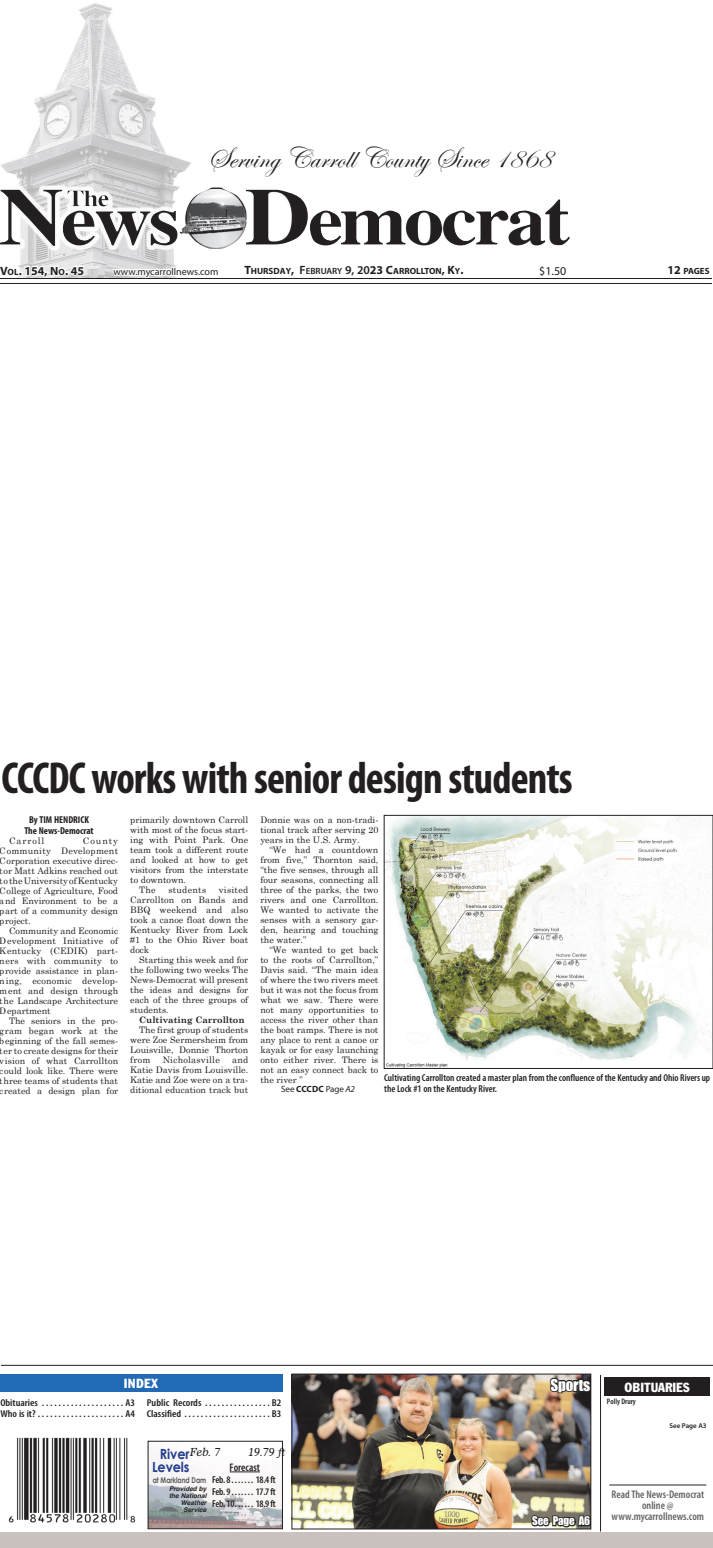
<style>
.page{position:relative;width:713px;height:1548px;background:#fff}
.page>*{position:absolute;margin:0;border:0;box-sizing:border-box;transform-origin:0 0}
.t1{font:700 condensed 45px "Myriad Pro";letter-spacing:-.02em;color:#231f20;scale:.95 1}
.t2{font:30px "Edwardian Script ITC";color:#231f20}
.t3{font:15px "Impact";letter-spacing:-.01em;color:#fff}
.t4{font:700 14px/13px "Century Gothic";letter-spacing:-.01em;color:#253f8e;text-align:center;scale:.92 1}
.t5{font:condensed 13px "Franklin Gothic BT";color:#fff}
.t6{font:700 12px "Myriad Pro";color:#231f20}
.t7{font:12px "Myriad Pro";color:#231f20}
.t8{font:600 condensed 11px/11px "Myriad Pro";color:#636366;text-align:center}
.t9{font:11px "Dutch 811 BT Italic D";letter-spacing:-.02em;color:#231f20}
.t10{font:11px "Impact";letter-spacing:-.01em;color:#fff}
.t11{font:600 condensed 11px "Myriad Pro";color:#231f20}
.t12{font:600 condensed 10px/12.2px "Myriad Pro";color:#231f20;text-align:justify}
.t13{font:600 condensed 10px/11px "Myriad Pro";color:#231f20;scale:1.11 1}
.t14{font:700 condensed 10px/11px "Myriad Pro";color:#231f20;text-align:center}
.t15{font:10px "Myriad Pro";color:#231f20}
.t16{font:9px/10px "Century Schoolbook";color:#231f20;text-align:justify}
.t17{font:700 9px "Myriad Pro";color:#231f20}
.t18{font:9px "Century Schoolbook";letter-spacing:.03em;color:#231f20}
.t19{font:700 9px "Century Schoolbook";color:#231f20}
.t20{font:9px "Myriad Pro";letter-spacing:-.01em;color:#231f20}
.t21{font:9px "Century Schoolbook";letter-spacing:.105em;color:#231f20}
.t22{font:700 8px "Century Gothic";letter-spacing:-.01em;color:#57585a;scale:.8 1}
.t23{font:600 condensed 8px "Myriad Pro";color:#231f20}
.t24{font:600 7px "Myriad Pro";color:#231f20}
.t25{font:italic 700 6.5px/7px "Helvetica";color:#231f20;text-align:right}
.s1{font-style:inherit}
.s2{font-size:9px}
.s3{font-size:12px}
.s4{font-weight:600;font-size:12px}
.s5{font-weight:600}
.s6{font-weight:700}
.s7{font-style:italic}
</style>
<div class="page">
<img style="left:293px;top:1376px;width:295px;height:151px">
<div style="left:291px;top:1374px;width:299px;height:155px;border:1px solid #231f20"></div>
<img style="left:150px;top:1457px;width:130px;height:70px">
<div style="left:148px;top:1441px;width:134px;height:88px;border:1px solid #231f20"></div>
<div style="left:0;top:1540px;width:712px;height:8px;background:#cac2bf"></div>
<div style="left:0;top:1533px;width:712px;height:7px;background:#cac2bf"></div>
<div style="left:0;top:1374px;width:283px;height:18px;background:#226ab4"></div>
<hr style="left:609px;top:1485px;width:96px;height:1px;background:#231f20">
<hr style="left:229px;top:1472px;width:31px;height:1px;background:#231f20">
<hr style="left:599px;top:1375px;width:1px;height:156px;background:#231f20">
<hr style="left:1px;top:1365px;width:711px;height:1px;background:#231f20">
<svg style="left:529px;top:1500px;width:63px;height:29px"></svg>
<svg style="left:548px;top:1376px;width:44px;height:18px"></svg>
<img style="left:8px;top:1437px;width:128px;height:86px">
<img style="left:1px;top:3px;width:190px;height:275px">
<svg style="left:1px;top:264px;width:84px;height:14px"></svg>
<hr style="left:0;top:278px;width:711px;height:1px;background:#231f20">
<hr style="left:0;top:283px;width:711px;height:1px;background:#231f20">
<svg style="left:111px;top:267px;width:80px;height:11px"></svg>
<div style="left:0;top:183px;width:574px;height:71px;background:#fff;opacity:.9"></div>
<img style="left:0;top:188px;width:569px;height:61px">
<div style="left:604px;top:1377px;width:105px;height:19px;background:#231f20"></div>
<img style="left:385px;top:817px;width:325px;height:250px">
<div style="left:383px;top:815px;width:329px;height:254px;border:1px solid #231f20"></div>
<h2 class="t2" style="left:207px;top:146px;width:344px">Serving Carroll County Since 1868</h2>
<h3 class="t6" style="left:0;top:266px;width:86px"><span class="s1">V</span><span class="s2">OL</span>. 154, <span class="s1">N</span><span class="s2">O</span>. 45</h3>
<p class="t15" style="left:113px;top:267px;width:106px">www.mycarrollnews.com</p>
<p class="t17" style="left:244px;top:267px;width:220px"><span class="s3">T</span>HURSDAY<span class="s3">,</span> <span class="s4">F</span><span class="s5">EBRUARY</span> <span class="s4">9, 20</span><span class="s3">23 C</span>ARROLLTON<span class="s3">, K</span>Y<span class="s3">.</span></p>
<h3 class="t7" style="left:539px;top:266px;width:29px">$1.50</h3>
<p class="t17" style="left:667px;top:268px;width:44px"><span class="s3">12</span> PAGES</p>
<h1 class="t1" style="left:2px;top:762px;width:602px">CCCDC works with senior design students</h1>
<p class="t14" style="left:24px;top:815px;width:71px">By TIM HENDRICK<br>The News-Democrat</p>
<p class="t21" style="left:9px;top:837px;width:37px">Carroll</p>
<p class="t16" style="left:130px;top:816px;width:120px">primarily downtown Carroll</p>
<p class="t16" style="left:130px;top:826px;width:120px">with most of the focus start-</p>
<p class="t16" style="left:130px;top:836px;width:120px">ing with Point Park. One</p>
<p class="t16" style="left:130px;top:846px;width:119px">team took a different route</p>
<p class="t16" style="left:130px;top:856px;width:120px">and looked at how to get</p>
<p class="t16" style="left:130px;top:866px;width:120px">visitors from the interstate</p>
<p class="t16" style="left:130px;top:876px;width:57px">to downtown.</p>
<p class="t16" style="left:139px;top:886px;width:18px">The</p>
<p class="t18" style="left:168px;top:886px;width:39px">students</p>
<p class="t16" style="left:260px;top:816px;width:120px">Donnie was on a non-tradi&shy;tional track after serving 20 years in the U.S. Army.</p>
<p class="t16" style="left:260px;top:846px;width:120px;text-indent:9px">“We had a countdown from five,” Thornton said, “the five senses, through all four seasons, connecting all three of the parks, the two rivers and one Carrollton.<br>We wanted to activate the senses with a sensory gar&shy;den, hearing and touching the water.”</p>
<p class="t16" style="left:260px;top:946px;width:120px;text-indent:9px">“We wanted to get back to the roots of Carrollton,” Davis said. “The main idea of where the two rivers meet but it was not the focus from what we saw. There were not many opportunities to access the river other than the boat ramps. There is not any place to rent a canoe or kayak or for easy launching onto either river. There is not an easy connect back to the river ”</p>
<p class="t20" style="left:281px;top:1086px;width:75px">See <span class="s6">CCCDC</span> Page <span class="s7">A2</span></p>
<p class="t16" style="left:0;top:837px;width:120px;text-indent:83px">County Community Development Corporation executive direc&shy;tor Matt Adkins reached out to the University of Kentucky College of Agriculture, Food and Environment to be a part of a community design project.</p>
<p class="t16" style="left:0;top:927px;width:120px;text-indent:9px">Community and Economic Development Initiative of Kentucky (CEDIK) part&shy;ners with community to provide assistance in plan&shy;ning, economic develop&shy;ment and design through the Landscape Architecture Department</p>
<p class="t16" style="left:0;top:1017px;width:120px;text-indent:9px">The seniors in the pro&shy;gram began work at the beginning of the fall semes&shy;ter to create designs for their vision of what Carrollton could look like. There were three teams of students that created a design plan for</p>
<p class="t16" style="left:130px;top:886px;width:120px;text-indent:89px">visited Carrollton on Bands and BBQ weekend and also took a canoe float down the Kentucky River from Lock #1 to the Ohio River boat dock</p>
<p class="t16" style="left:130px;top:956px;width:120px;text-indent:9px">Starting this week and for the following two weeks The News-Democrat will present the ideas and designs for each of the three groups of students.</p>
<p class="t19" style="left:139px;top:1016px;width:107px">Cultivating Carrollton</p>
<p class="t16" style="left:130px;top:1026px;width:120px;text-indent:9px">The first group of students were Zoe Sermersheim from Louisville, Donnie Thorton from</p>
<p class="t16" style="left:130px;top:1056px;width:120px;text-indent:102px">and Katie Davis from Louisville.<br>Katie and Zoe were on a tra&shy;ditional education track but</p>
<p class="t18" style="left:163px;top:1056px;width:59px">Nicholasville</p>
<p class="t12" style="left:384px;top:1073px;width:327px;line-height:11px">Cultivating Carrollton created a master plan from the confluence of the Kentucky and Ohio Rivers up the Lock #1 on the Kentucky River.</p>
<h3 class="t3" style="left:550px;top:1379px;width:41px">Sports</h3>
<h3 class="t5" style="left:124px;top:1376px;width:35px">INDEX</h3>
<h3 class="t5" style="left:624px;top:1380px;width:67px">OBITUARIES</h3>
<p class="t24" style="left:669px;top:1423px;width:38px">See Page A3</p>
<p class="t13" style="left:0;top:1398px;width:123px">Obituaries ....................A3<br>Who is it? .....................A4</p>
<p class="t13" style="left:147px;top:1398px;width:123px">Public Records ................B2<br>Classified .....................B3</p>
<p class="t23" style="left:606px;top:1398px;width:30px">Polly Drury</p>
<p class="t9" style="left:190px;top:1448px;width:32px">Feb. 7</p>
<p class="t9" style="left:248px;top:1448px;width:39px">19.79 ft</p>
<p class="t25" style="left:169px;top:1486px;width:39px">Provided by the National<br>Weather<br>Service</p>
<h3 class="t4" style="left:152px;top:1447px;width:42px">River<br>Levels</h3>
<p class="t22" style="left:153px;top:1476px;width:68px">at Markland Dam</p>
<p class="t11" style="left:229px;top:1463px;width:32px">Forecast</p>
<p class="t12" style="left:212px;top:1474px;width:65px">Feb. 8 ....... 18.4 ft Feb. 9 ....... 17.7 ft Feb. 10 ...... 18.9 ft</p>
<p class="t10" style="left:531px;top:1516px;width:60px">See Page A6</p>
<p class="t8" style="left:611px;top:1490px;width:94px">Read The News-Democrat online @ www.mycarrollnews.com</p>
</div>
